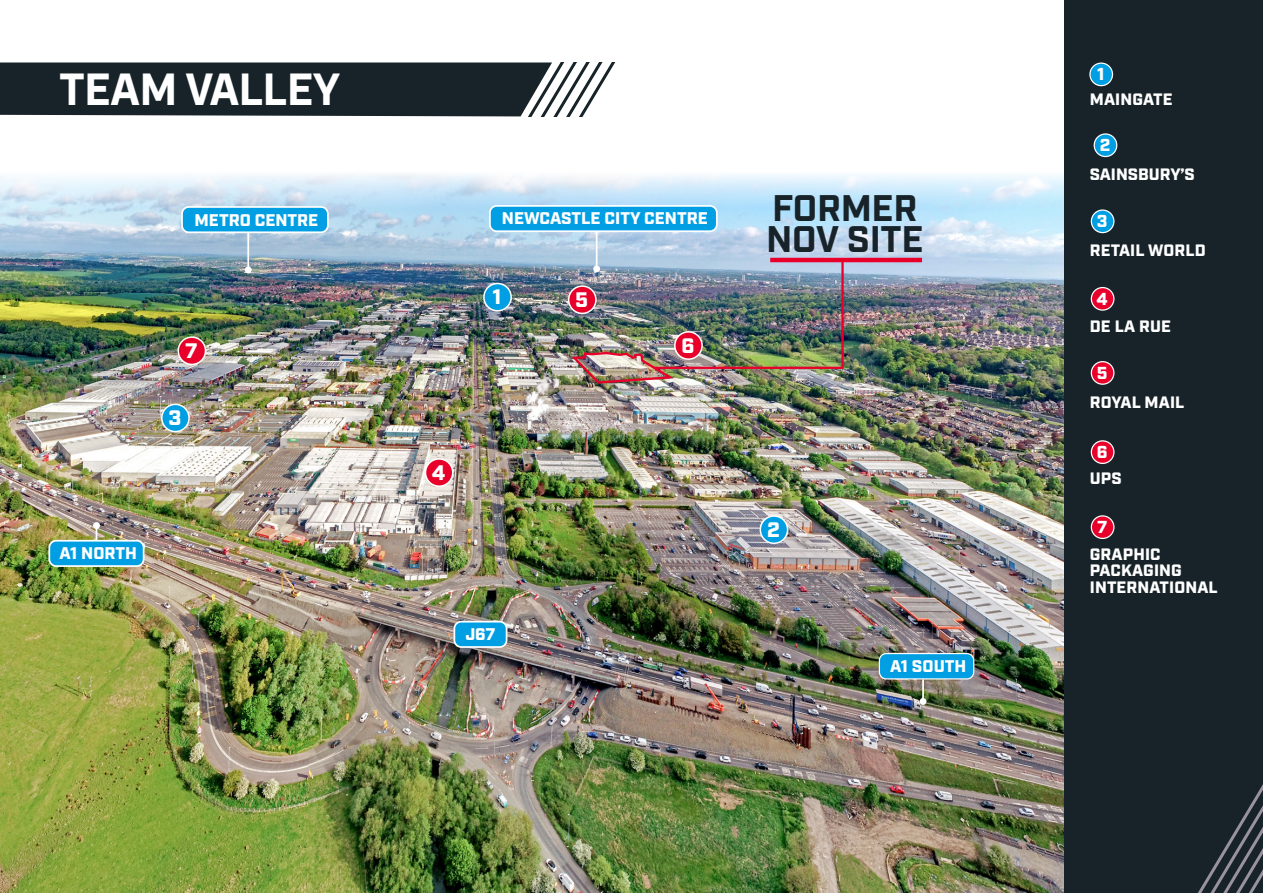
<style>
.page{position:relative;width:1263px;height:893px;background:#fff}
.page>*{position:absolute;margin:0;border:0;box-sizing:border-box;transform-origin:0 0}
.t1{font:700 45px "Industry";letter-spacing:-.02em;color:#fff}
.t2{font:700 37.05px/30.8px "Industry";letter-spacing:-.01em;color:#172328}
.t3{font:900 21px "Industry";color:#fff}
.t4{font:900 17.4px "Industry";color:#fff}
.t5{font:900 16.95px "Industry";color:#fff}
.t6{font:900 16.5px/16.5px "Industry";letter-spacing:.01em;color:#fff}
</style>
<div class="page">
<img style="left:0;top:208px;width:1064px;height:685px">
<svg style="left:0;top:62px;width:1064px;height:146px"></svg>
<svg style="left:0;top:63px;width:638px;height:53px;background:#364145"></svg>
<div style="left:1064px;top:0;width:199px;height:893px;background:#172328"></div>
<svg style="left:1198px;top:784px;width:65px;height:109px"></svg>
<div style="left:162px;top:404px;width:27px;height:28px;background:#009fe3;border-radius:50%"></div>
<div style="left:161px;top:404px;width:29px;height:28px;border:2px solid #fff;border-radius:50%"></div>
<div style="left:484px;top:284px;width:27px;height:27px;background:#009fe3;border-radius:50%"></div>
<div style="left:483px;top:283px;width:29px;height:29px;border:2px solid #fff;border-radius:50%"></div>
<div style="left:760px;top:516px;width:27px;height:27px;background:#009fe3;border-radius:50%"></div>
<div style="left:759px;top:515px;width:29px;height:29px;border:2px solid #fff;border-radius:50%"></div>
<div style="left:1091px;top:210px;width:23px;height:23px;background:#009fe3;border-radius:50%"></div>
<div style="left:1091px;top:209px;width:23px;height:24px;border:1px solid #fff;border-radius:50%"></div>
<div style="left:1091px;top:288px;width:23px;height:22px;background:#e8002a;border-radius:50%"></div>
<div style="left:1091px;top:287px;width:23px;height:24px;border:1px solid #fff;border-radius:50%"></div>
<div style="left:1091px;top:362px;width:23px;height:22px;background:#e8002a;border-radius:50%"></div>
<div style="left:1091px;top:361px;width:23px;height:24px;border:1px solid #fff;border-radius:50%"></div>
<div style="left:1091px;top:441px;width:23px;height:22px;background:#e8002a;border-radius:50%"></div>
<div style="left:1091px;top:440px;width:23px;height:24px;border:1px solid #fff;border-radius:50%"></div>
<div style="left:1091px;top:516px;width:23px;height:22px;background:#e8002a;border-radius:50%"></div>
<div style="left:1091px;top:515px;width:23px;height:24px;border:1px solid #fff;border-radius:50%"></div>
<div style="left:1094px;top:134px;width:23px;height:23px;background:#009fe3;border-radius:50%"></div>
<div style="left:1093px;top:133px;width:24px;height:24px;border:1px solid #fff;border-radius:50%"></div>
<div style="left:1090px;top:63px;width:22px;height:23px;background:#009fe3;border-radius:50%"></div>
<div style="left:1089px;top:63px;width:24px;height:23px;border:1px solid #fff;border-radius:50%"></div>
<hr style="left:770px;top:258px;width:152px;height:4px;background:#e8002a">
<div style="left:454px;top:622px;width:53px;height:25px;background:#009fe3;border-radius:7px"></div>
<div style="left:453px;top:621px;width:54px;height:27px;border:2px solid #fff;border-radius:7px"></div>
<div style="left:879px;top:654px;width:95px;height:25px;background:#009fe3;border-radius:7px"></div>
<div style="left:879px;top:653px;width:95px;height:26px;border:1px solid #fff;border-radius:7px"></div>
<hr style="left:922px;top:679px;width:2px;height:22px;background:#fff">
<div style="left:920px;top:698px;width:6px;height:7px;background:#fff;border-radius:50%"></div>
<div style="left:49px;top:541px;width:95px;height:25px;background:#009fe3;border-radius:7px"></div>
<div style="left:48px;top:540px;width:96px;height:27px;border:2px solid #fff;border-radius:7px"></div>
<div style="left:93px;top:522px;width:7px;height:7px;background:#fff;border-radius:50%"></div>
<img style="left:569px;top:258px;width:276px;height:128px">
<div style="left:490px;top:206px;width:227px;height:25px;background:#009fe3;border-radius:7px"></div>
<div style="left:489px;top:205px;width:229px;height:27px;border:2px solid #fff;border-radius:7px"></div>
<div style="left:182px;top:207px;width:146px;height:25px;background:#009fe3;border-radius:7px"></div>
<div style="left:181px;top:206px;width:148px;height:27px;border:2px solid #fff;border-radius:7px"></div>
<hr style="left:596px;top:231px;width:1px;height:38px;background:#fff">
<div style="left:593px;top:265px;width:7px;height:7px;background:#fff;border-radius:50%"></div>
<hr style="left:247px;top:232px;width:2px;height:38px;background:#fff">
<div style="left:245px;top:266px;width:7px;height:7px;background:#fff;border-radius:50%"></div>
<div style="left:425px;top:459px;width:28px;height:27px;background:#e8002a;border-radius:50%"></div>
<div style="left:425px;top:458px;width:28px;height:29px;border:2px solid #fff;border-radius:50%"></div>
<div style="left:569px;top:286px;width:27px;height:27px;background:#e8002a;border-radius:50%"></div>
<div style="left:568px;top:285px;width:29px;height:29px;border:2px solid #fff;border-radius:50%"></div>
<div style="left:675px;top:332px;width:27px;height:27px;background:#e8002a;border-radius:50%"></div>
<div style="left:674px;top:331px;width:29px;height:29px;border:2px solid #fff;border-radius:50%"></div>
<div style="left:178px;top:337px;width:27px;height:27px;background:#e8002a;border-radius:50%"></div>
<div style="left:177px;top:336px;width:29px;height:29px;border:2px solid #fff;border-radius:50%"></div>
<h1 class="t1" style="left:59px;top:62px;width:282px">TEAM VALLEY</h1>
<p class="t5" style="left:195px;top:210px;width:125px">METRO CENTRE</p>
<p class="t5" style="left:502px;top:208px;width:207px">NEWCASTLE CITY CENTRE</p>
<p class="t3" style="left:493px;top:284px;width:10px">1</p>
<p class="t3" style="left:575px;top:287px;width:14px">5</p>
<p class="t3" style="left:185px;top:338px;width:14px">7</p>
<p class="t3" style="left:681px;top:333px;width:15px">6</p>
<p class="t3" style="left:168px;top:405px;width:14px">3</p>
<p class="t5" style="left:59px;top:543px;width:79px">A1 NORTH</p>
<p class="t3" style="left:432px;top:460px;width:15px">4</p>
<p class="t5" style="left:466px;top:624px;width:31px">J67</p>
<h2 class="t2" style="left:766px;top:195px;width:159px">FORMER<br>NOV SITE</h2>
<p class="t3" style="left:767px;top:517px;width:14px">2</p>
<p class="t5" style="left:890px;top:656px;width:78px">A1 SOUTH</p>
<p class="t4" style="left:1097px;top:64px;width:9px">1</p>
<p class="t6" style="left:1090px;top:92px;width:84px">MAINGATE</p>
<p class="t4" style="left:1100px;top:135px;width:12px">2</p>
<p class="t6" style="left:1090px;top:167px;width:107px">SAINSBURY’S</p>
<p class="t4" style="left:1097px;top:211px;width:12px">3</p>
<p class="t6" style="left:1090px;top:243px;width:117px">RETAIL WORLD</p>
<p class="t4" style="left:1097px;top:288px;width:13px">4</p>
<p class="t6" style="left:1090px;top:319px;width:83px">DE LA RUE</p>
<p class="t4" style="left:1097px;top:362px;width:12px">5</p>
<p class="t6" style="left:1090px;top:395px;width:96px">ROYAL MAIL</p>
<p class="t4" style="left:1097px;top:442px;width:12px">6</p>
<p class="t6" style="left:1090px;top:471px;width:33px">UPS</p>
<p class="t4" style="left:1097px;top:517px;width:12px">7</p>
<p class="t6" style="left:1090px;top:547px;width:129px">GRAPHIC<br>PACKAGING<br>INTERNATIONAL</p>
</div>
